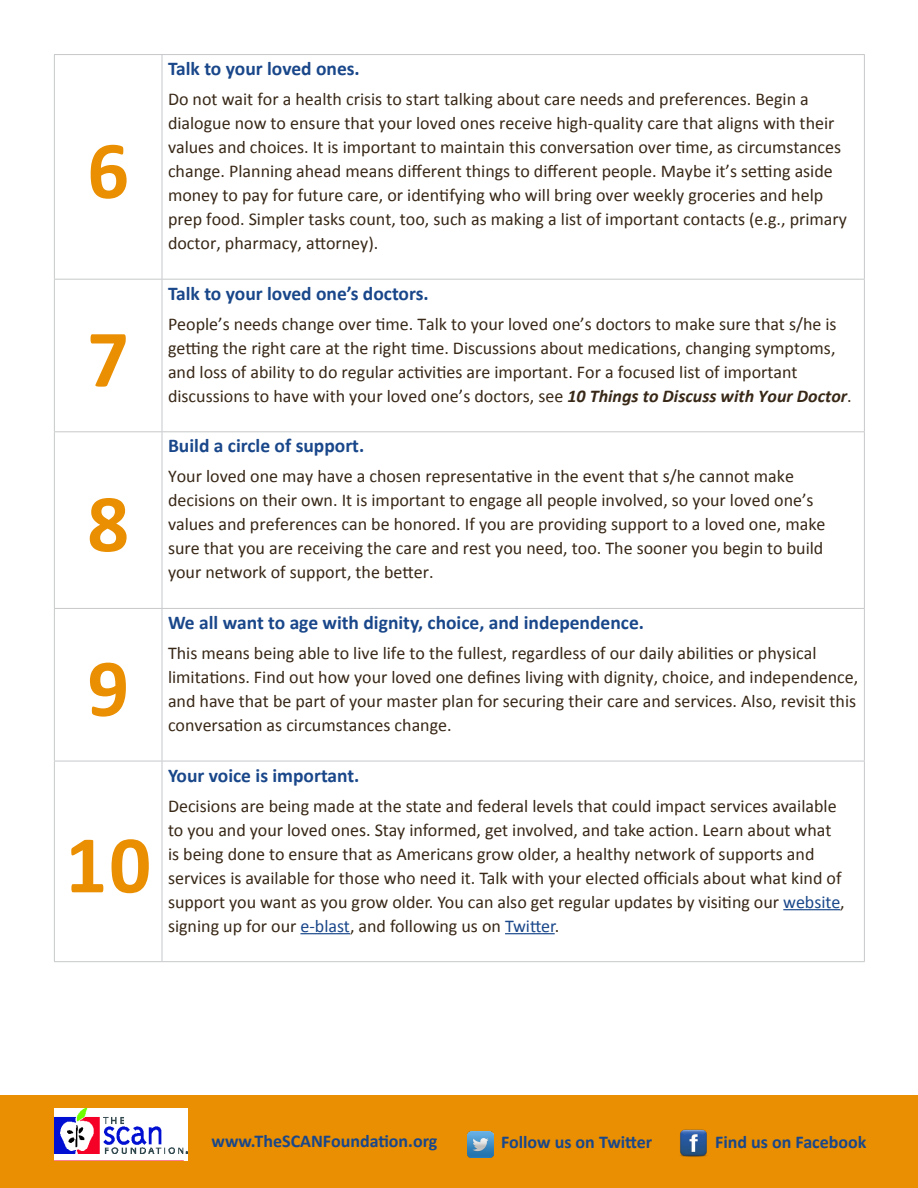
<style>
.page{position:relative;width:918px;height:1188px;background:#fff}
.page>*{position:absolute;margin:0;border:0;box-sizing:border-box;transform-origin:0 0}
.t1{font:700 82.5px "Calibri";color:#ea8f02}
.t2{font:700 19.5px "Calibri";color:#19478a}
.t3{font:18px/24px "Calibri";color:#382817}
.t4{font:700 18px "Calibri";color:#19478a}
.s1{font-weight:700;font-style:italic}
.s2{color:#19478a}
</style>
<div class="page">
<div style="left:0;top:1095px;width:918px;height:93px;background:#ea8f02"></div>
<img style="left:54px;top:1109px;width:133px;height:52px">
<hr style="left:54px;top:54px;width:108px;height:1px;background:#c7c8ca">
<hr style="left:54px;top:55px;width:1px;height:224px;background:#c7c8ca">
<hr style="left:162px;top:54px;width:703px;height:1px;background:#c7c8ca">
<hr style="left:162px;top:55px;width:1px;height:224px;background:#c7c8ca">
<hr style="left:864px;top:55px;width:1px;height:224px;background:#c7c8ca">
<hr style="left:54px;top:279px;width:108px;height:1px;background:#c7c8ca">
<hr style="left:54px;top:280px;width:1px;height:151px;background:#c7c8ca">
<hr style="left:162px;top:279px;width:703px;height:1px;background:#c7c8ca">
<hr style="left:162px;top:280px;width:1px;height:151px;background:#c7c8ca">
<hr style="left:864px;top:280px;width:1px;height:151px;background:#c7c8ca">
<hr style="left:54px;top:431px;width:108px;height:1px;background:#c7c8ca">
<hr style="left:54px;top:432px;width:1px;height:176px;background:#c7c8ca">
<hr style="left:162px;top:431px;width:703px;height:1px;background:#c7c8ca">
<hr style="left:162px;top:432px;width:1px;height:176px;background:#c7c8ca">
<hr style="left:864px;top:432px;width:1px;height:176px;background:#c7c8ca">
<hr style="left:54px;top:608px;width:108px;height:1px;background:#c7c8ca">
<hr style="left:54px;top:609px;width:1px;height:152px;background:#c7c8ca">
<hr style="left:162px;top:608px;width:703px;height:1px;background:#c7c8ca">
<hr style="left:162px;top:609px;width:1px;height:152px;background:#c7c8ca">
<hr style="left:864px;top:609px;width:1px;height:152px;background:#c7c8ca">
<hr style="left:54px;top:761px;width:108px;height:1px;background:#c7c8ca">
<hr style="left:54px;top:761px;width:1px;height:200px;background:#c7c8ca">
<hr style="left:162px;top:761px;width:703px;height:1px;background:#c7c8ca">
<hr style="left:162px;top:761px;width:1px;height:200px;background:#c7c8ca">
<hr style="left:864px;top:761px;width:1px;height:200px;background:#c7c8ca">
<hr style="left:54px;top:961px;width:108px;height:1px;background:#c7c8ca">
<hr style="left:162px;top:961px;width:703px;height:1px;background:#c7c8ca">
<hr style="left:783px;top:909px;width:57px;height:1px;background:#19478a">
<hr style="left:300px;top:933px;width:50px;height:1px;background:#19478a">
<hr style="left:505px;top:933px;width:50px;height:1px;background:#19478a">
<img style="left:467px;top:1131px;width:26px;height:26px">
<img style="left:674px;top:1125px;width:36px;height:38px">
<h1 class="t1" style="left:87px;top:118px;width:43px">6</h1>
<h1 class="t1" style="left:87px;top:306px;width:43px">7</h1>
<h1 class="t1" style="left:87px;top:471px;width:43px">8</h1>
<h1 class="t1" style="left:87px;top:636px;width:43px">9</h1>
<h1 class="t1" style="left:65px;top:812px;width:87px">10</h1>
<p class="t2" style="left:168px;top:56px;width:193px">Talk to your loved ones.</p>
<p class="t3" style="left:168px;top:87px;width:681px">Do not wait for a health crisis to start talking about care needs and preferences. Begin a dialogue now to ensure that your loved ones receive high-quality care that aligns with their values and choices. It is important to maintain this conversation over time, as circumstances change. Planning ahead means different things to different people. Maybe it’s setting aside money to pay for future care, or identifying who will bring over weekly groceries and help prep food. Simpler tasks count, too, such as making a list of important contacts (e.g., primary doctor, pharmacy, attorney).</p>
<p class="t2" style="left:168px;top:281px;width:262px">Talk to your loved one’s doctors.</p>
<p class="t3" style="left:168px;top:312px;width:685px">People’s needs change over time. Talk to your loved one’s doctors to make sure that s/he is getting the right care at the right time. Discussions about medications, changing symptoms, and loss of ability to do regular activities are important. For a focused list of important discussions to have with your loved one’s doctors, see <span class="s1">10 Things to Discuss with Your Doctor</span>.</p>
<p class="t2" style="left:168px;top:433px;width:198px">Build a circle of support.</p>
<p class="t3" style="left:168px;top:465px;width:659px">Your loved one may have a chosen representative in the event that s/he cannot make decisions on their own. It is important to engage all people involved, so your loved one’s values and preferences can be honored. If you are providing support to a loved one, make sure that you are receiving the care and rest you need, too. The sooner you begin to build your network of support, the better.</p>
<p class="t2" style="left:168px;top:610px;width:478px">We all want to age with dignity, choice, and independence.</p>
<p class="t3" style="left:168px;top:641px;width:692px">This means being able to live life to the fullest, regardless of our daily abilities or physical limitations. Find out how your loved one defines living with dignity, choice, and independence, and have that be part of your master plan for securing their care and services. Also, revisit this conversation as circumstances change.</p>
<p class="t2" style="left:168px;top:763px;width:193px">Your voice is important.</p>
<p class="t3" style="left:168px;top:794px;width:678px">Decisions are being made at the state and federal levels that could impact services available to you and your loved ones. Stay informed, get involved, and take action. Learn about what is being done to ensure that as Americans grow older, a healthy network of supports and services is available for those who need it. Talk with your elected officials about what kind of support you want as you grow older. You can also get regular updates by visiting our <span class="s2">website</span>, signing up for our <span class="s2">e-blast</span>, and following us on <span class="s2">Twitter</span>.</p>
<p class="t4" style="left:212px;top:1130px;width:227px">www.TheSCANFoundation.org</p>
<p class="t4" style="left:501px;top:1131px;width:153px">Follow us on Twitter</p>
<p class="t4" style="left:715px;top:1130px;width:153px">Find us on Facebook</p>
</div>
